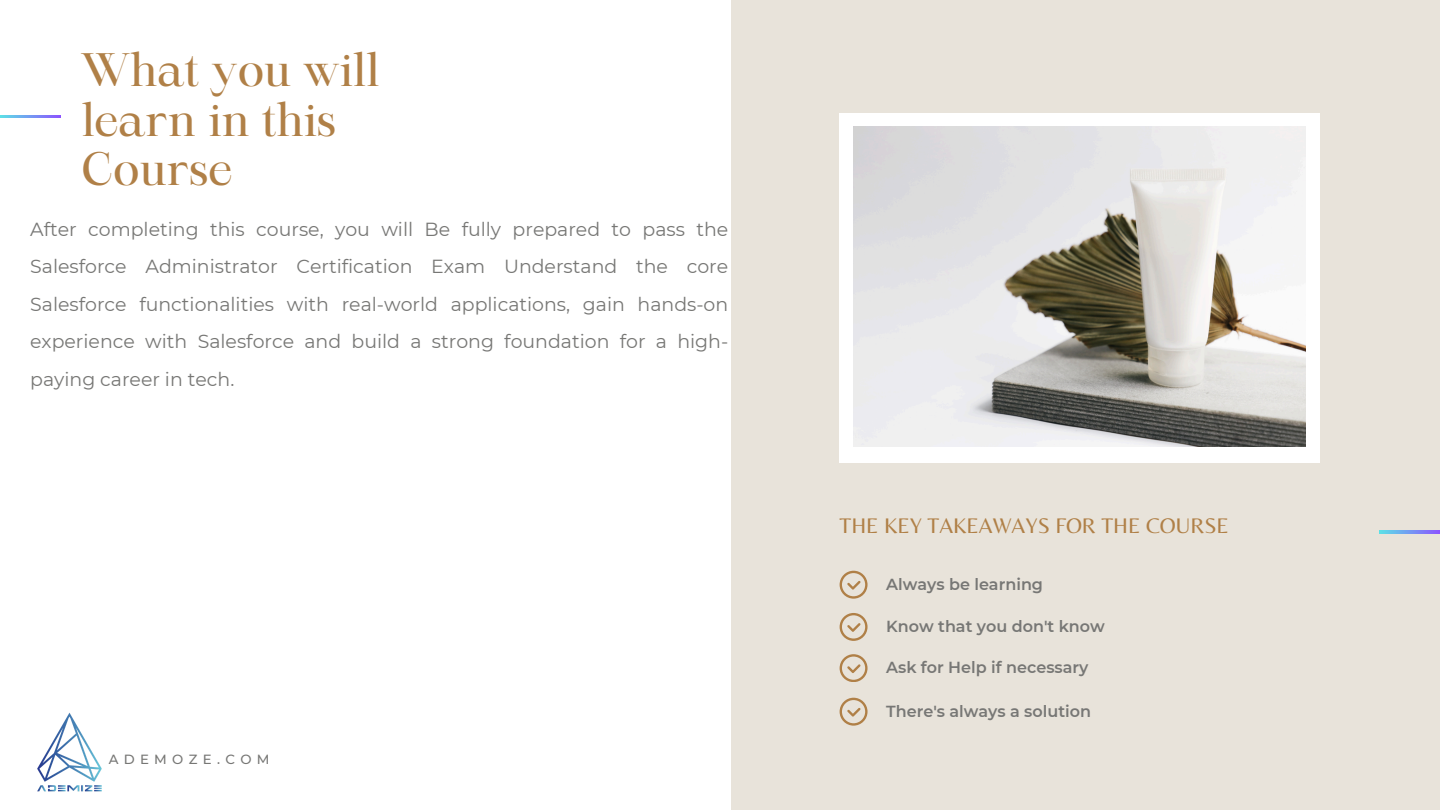
<style>
.page{position:relative;width:1440px;height:810px;background:#fff}
.page>*{position:absolute;margin:0;border:0;box-sizing:border-box;transform-origin:0 0}
.t1{font:45px/49.5px "Maharlika";color:#b08047}
.t2{font:22px "Belleza";color:#b08047}
.t3{font:18.9px/37.5px "Montserrat";color:#777775;text-align:justify}
.t4{font:600 16px "Montserrat";color:#777775}
.t5{font:500 13.3px "Montserrat";letter-spacing:.4em;color:#777775}
</style>
<div class="page">
<div style="left:732px;top:0;width:708px;height:810px;background:#e8e3da"></div>
<div style="left:840px;top:114px;width:480px;height:349px;background:#fff"></div>
<hr style="left:1380px;top:531px;width:60px;height:2px;background:#fff">
<svg style="left:840px;top:571px;width:27px;height:27px"></svg>
<svg style="left:840px;top:613px;width:27px;height:28px"></svg>
<svg style="left:840px;top:654px;width:27px;height:28px"></svg>
<svg style="left:840px;top:698px;width:27px;height:27px"></svg>
<img style="left:37px;top:712px;width:65px;height:80px">
<img style="left:854px;top:126px;width:451px;height:320px">
<h1 class="t1" style="left:81px;top:50px;width:299px">What you will learn in this<br>Course</h1>
<h2 class="t3" style="left:30px;top:210px;width:700px">After completing this course, you will Be fully prepared to pass the Salesforce Administrator Certification Exam Understand the core Salesforce functionalities with real-world applications, gain hands-on experience with Salesforce and build a strong foundation for a high&shy;paying career in tech.</h2>
<p class="t5" style="left:109px;top:751px;width:162px">ADEMOZE.COM</p>
<p class="t2" style="left:840px;top:513px;width:391px">THE KEY TAKEAWAYS FOR THE COURSE</p>
<h3 class="t4" style="left:886px;top:574px;width:158px">Always be learning</h3>
<p class="t4" style="left:886px;top:616px;width:220px">Know that you don't know</p>
<p class="t4" style="left:886px;top:658px;width:204px">Ask for Help if necessary</p>
<p class="t4" style="left:886px;top:701px;width:206px">There's always a solution</p>
</div>
